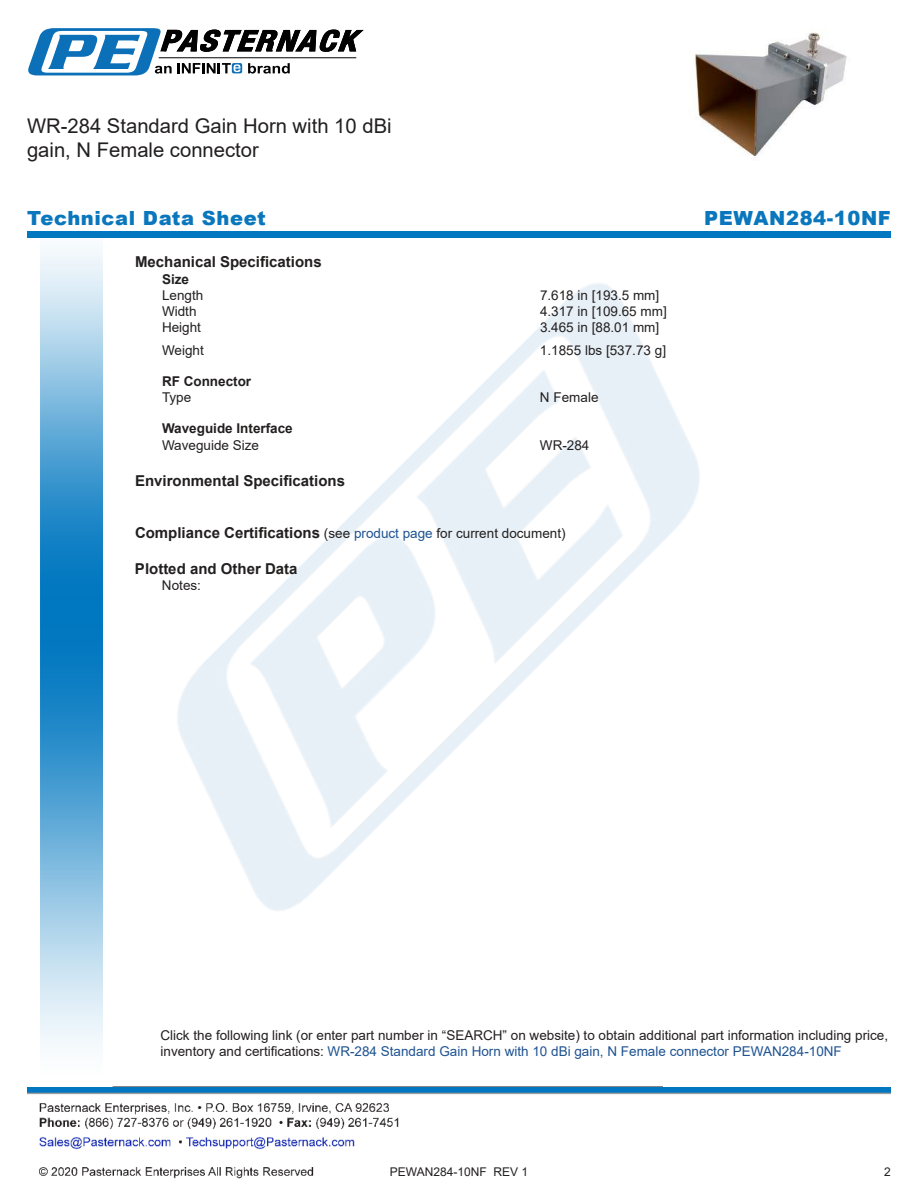
<style>
.page{position:relative;width:918px;height:1188px;background:#fff}
.page>*{position:absolute;margin:0;border:0;box-sizing:border-box;transform-origin:0 0}
.t1{font:20.25px/24.3px "Arial";color:#221f1f}
.t2{font:900 19.5px "Arial";letter-spacing:.03em;color:#0a77bd}
.t3{font:700 15px "Arial";color:#221f1f}
.t4{font:13.5px/16.2px "Arial";color:#221f1f}
.t5{font:700 13.5px "Arial";color:#221f1f}
.t6{font:12px "Arial";color:#221f1f}
.s1{font-weight:400;font-size:13.5px}
.s2{font-weight:400;font-size:13.5px;color:#1f5392}
.s3{color:#1f5392}
</style>
<div class="page">
<img style="left:39px;top:1087px;width:623px;height:92px">
<img style="left:102px;top:248px;width:598px;height:722px">
<img style="left:27px;top:1088px;width:864px;height:9px">
<img style="left:40px;top:237px;width:62px;height:811px">
<div style="left:27px;top:231px;width:864px;height:6px;background:#0177c0"></div>
<svg style="left:28px;top:28px;width:336px;height:47px"></svg>
<img style="left:694px;top:32px;width:153px;height:126px">
<h1 class="t1" style="left:27px;top:116px;width:366px">WR-284 Standard Gain Horn with 10 dBi gain, N Female connector</h1>
<h2 class="t2" style="left:27px;top:207px;width:240px">Technical Data Sheet</h2>
<h2 class="t2" style="left:704px;top:207px;width:188px">PEWAN284-10NF</h2>
<p class="t3" style="left:135px;top:252px;width:188px">Mechanical Speci昀椀cations</p>
<p class="t5" style="left:162px;top:274px;width:29px">Size</p>
<p class="t4" style="left:162px;top:288px;width:43px">Length</p>
<p class="t4" style="left:540px;top:288px;width:121px">7.618 in [193.5 mm]</p>
<p class="t4" style="left:162px;top:304px;width:36px">Width</p>
<p class="t4" style="left:540px;top:304px;width:128px">4.317 in [109.65 mm]</p>
<p class="t4" style="left:162px;top:321px;width:41px">Height</p>
<p class="t4" style="left:540px;top:321px;width:121px">3.465 in [88.01 mm]</p>
<p class="t4" style="left:162px;top:343px;width:43px">Weight</p>
<p class="t4" style="left:540px;top:343px;width:128px">1.1855 lbs [537.73 g]</p>
<p class="t5" style="left:162px;top:376px;width:91px">RF Connector</p>
<p class="t4" style="left:162px;top:391px;width:31px">Type</p>
<p class="t4" style="left:540px;top:391px;width:60px">N Female</p>
<p class="t5" style="left:162px;top:419px;width:132px">Waveguide Interface</p>
<p class="t4" style="left:162px;top:438px;width:99px">Waveguide Size</p>
<p class="t4" style="left:540px;top:438px;width:51px">WR-284</p>
<p class="t3" style="left:135px;top:470px;width:212px">Environmental Speci昀椀cations</p>
<p class="t3" style="left:135px;top:522px;width:432px">Compliance Certi昀椀cations <span class="s1">(see</span> <span class="s2">product page</span> <span class="s1">for current document)</span></p>
<p class="t3" style="left:135px;top:558px;width:164px">Plotted and Other Data</p>
<p class="t4" style="left:162px;top:578px;width:41px">Notes:</p>
<p class="t4" style="left:160px;top:1029px;width:729px">Click the following link (or enter part number in “SEARCH” on website) to obtain additional part information including price, inventory and certi昀椀cations: <span class="s3">WR-284 Standard Gain Horn with 10 dBi gain, N Female connector PEWAN284-10NF</span></p>
<p class="t6" style="left:390px;top:1167px;width:140px">PEWAN284-10NF REV 1</p>
<p class="t6" style="left:884px;top:1167px;width:8px">2</p>
</div>
